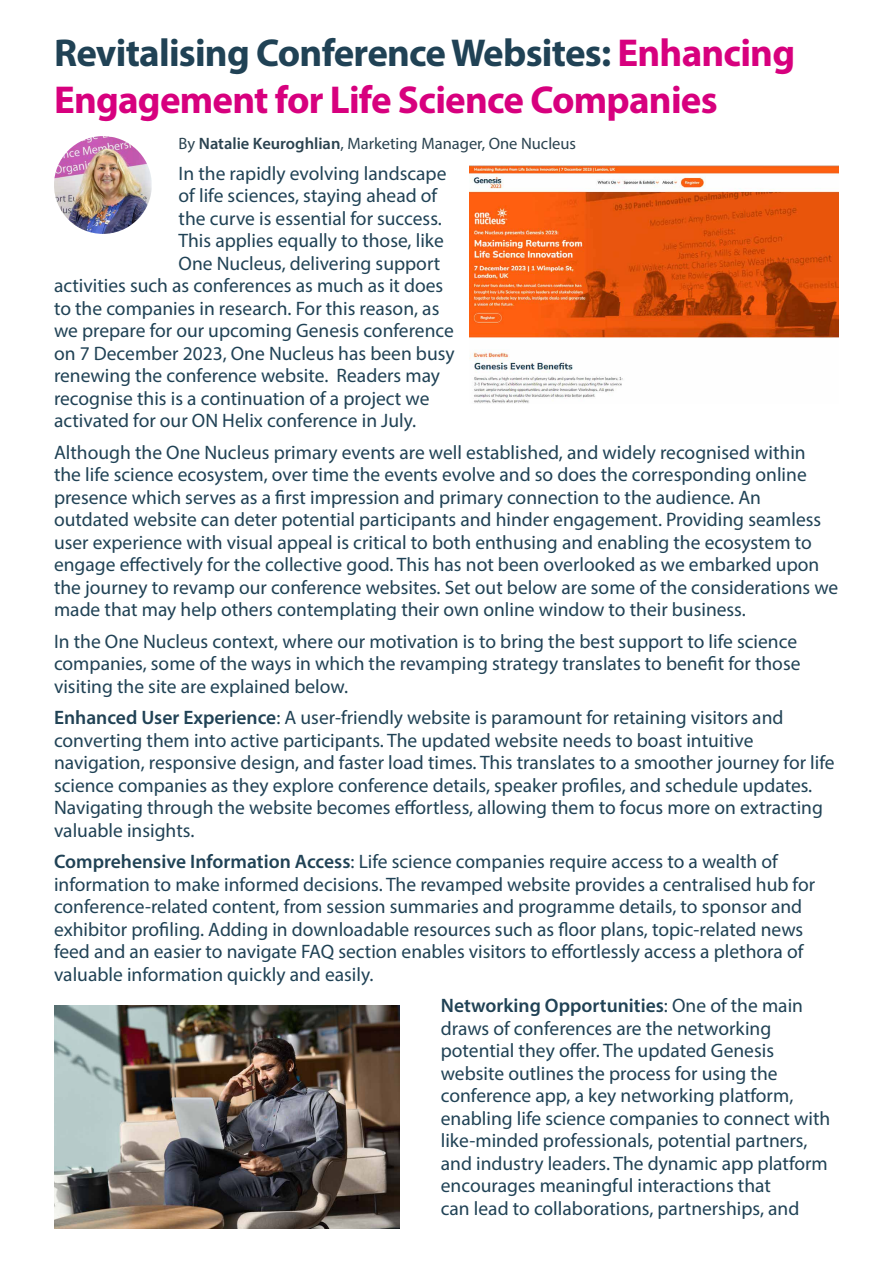
<style>
.page{position:relative;width:893px;height:1263px;background:#fff}
.page>*{position:absolute;margin:0;border:0;box-sizing:border-box;transform-origin:0 0}
.t1{font:700 39px/46.5px "Myriad Pro";letter-spacing:-.02em;color:#d7007e}
.t2{font:19.5px/22.5px "Myriad Pro";color:#204255}
.t3{font:16.5px "Myriad Pro";color:#2b4350}
.s1{color:#204255}
.s2{font-weight:600}
</style>
<div class="page">
<img style="left:470px;top:165px;width:369px;height:238px">
<img style="left:54px;top:136px;width:98px;height:98px;border-radius:48px">
<img style="left:54px;top:1005px;width:346px;height:223px">
<h1 class="t1" style="left:54px;top:29px;width:743px"><span class="s1">Revitalising Conference Websites:</span> Enhancing<br>Engagement for Life Science Companies</h1>
<p class="t3" style="left:179px;top:133px;width:399px">By <span class="s2">Natalie Keuroghlian</span>, Marketing Manager, One Nucleus</p>
<p class="t2" style="left:179px;top:162px;width:269px">In the rapidly evolving landscape</p>
<p class="t2" style="left:179px;top:184px;width:260px">of life sciences, staying ahead of</p>
<p class="t2" style="left:179px;top:207px;width:265px">the curve is essential for success.</p>
<p class="t2" style="left:179px;top:229px;width:267px">This applies equally to those, like</p>
<p class="t2" style="left:179px;top:252px;width:263px">One Nucleus, delivering support</p>
<p class="t2" style="left:54px;top:274px;width:391px">activities such as conferences as much as it does</p>
<p class="t2" style="left:54px;top:297px;width:387px">to the companies in research. For this reason, as</p>
<p class="t2" style="left:54px;top:319px;width:401px">we prepare for our upcoming Genesis conference</p>
<p class="t2" style="left:54px;top:342px;width:402px">on 7 December 2023, One Nucleus has been busy</p>
<p class="t2" style="left:54px;top:364px;width:388px">renewing the conference website. Readers may</p>
<p class="t2" style="left:54px;top:387px;width:377px">recognise this is a continuation of a project we</p>
<p class="t2" style="left:54px;top:409px;width:364px">activated for our ON Helix conference in July.</p>
<p class="t2" style="left:54px;top:441px;width:786px">Although the One Nucleus primary events are well established, and widely recognised within<br>the life science ecosystem, over time the events evolve and so does the corresponding online presence which serves as a first impression and primary connection to the audience. An outdated website can deter potential participants and hinder engagement. Providing seamless user experience with visual appeal is critical to both enthusing and enabling the ecosystem to engage effectively for the collective good. This has not been overlooked as we embarked upon the journey to revamp our conference websites. Set out below are some of the considerations we made that may help others contemplating their own online window to their business.</p>
<p class="t2" style="left:54px;top:630px;width:748px">In the One Nucleus context, where our motivation is to bring the best support to life science companies, some of the ways in which the revamping strategy translates to benefit for those visiting the site are explained below.</p>
<p class="t2" style="left:54px;top:706px;width:782px"><span class="s2">Enhanced User Experience</span>: A user-friendly website is paramount for retaining visitors and converting them into active participants. The updated website needs to boast intuitive navigation, responsive design, and faster load times. This translates to a smoother journey for life science companies as they explore conference details, speaker profiles, and schedule updates.<br>Navigating through the website becomes effortless, allowing them to focus more on extracting valuable insights.</p>
<p class="t2" style="left:54px;top:850px;width:763px"><span class="s2">Comprehensive Information Access</span>: Life science companies require access to a wealth of information to make informed decisions. The revamped website provides a centralised hub for conference-related content, from session summaries and programme details, to sponsor and exhibitor profiling. Adding in downloadable resources such as floor plans, topic-related news feed and an easier to navigate FAQ section enables visitors to effortlessly access a plethora of valuable information quickly and easily.</p>
<p class="t2" style="left:441px;top:994px;width:391px"><span class="s2">Networking Opportunities</span>: One of the main draws of conferences are the networking potential they offer. The updated Genesis website outlines the process for using the conference app, a key networking platform, enabling life science companies to connect with like-minded professionals, potential partners, and industry leaders. The dynamic app platform encourages meaningful interactions that<br>can lead to collaborations, partnerships, and</p>
</div>
